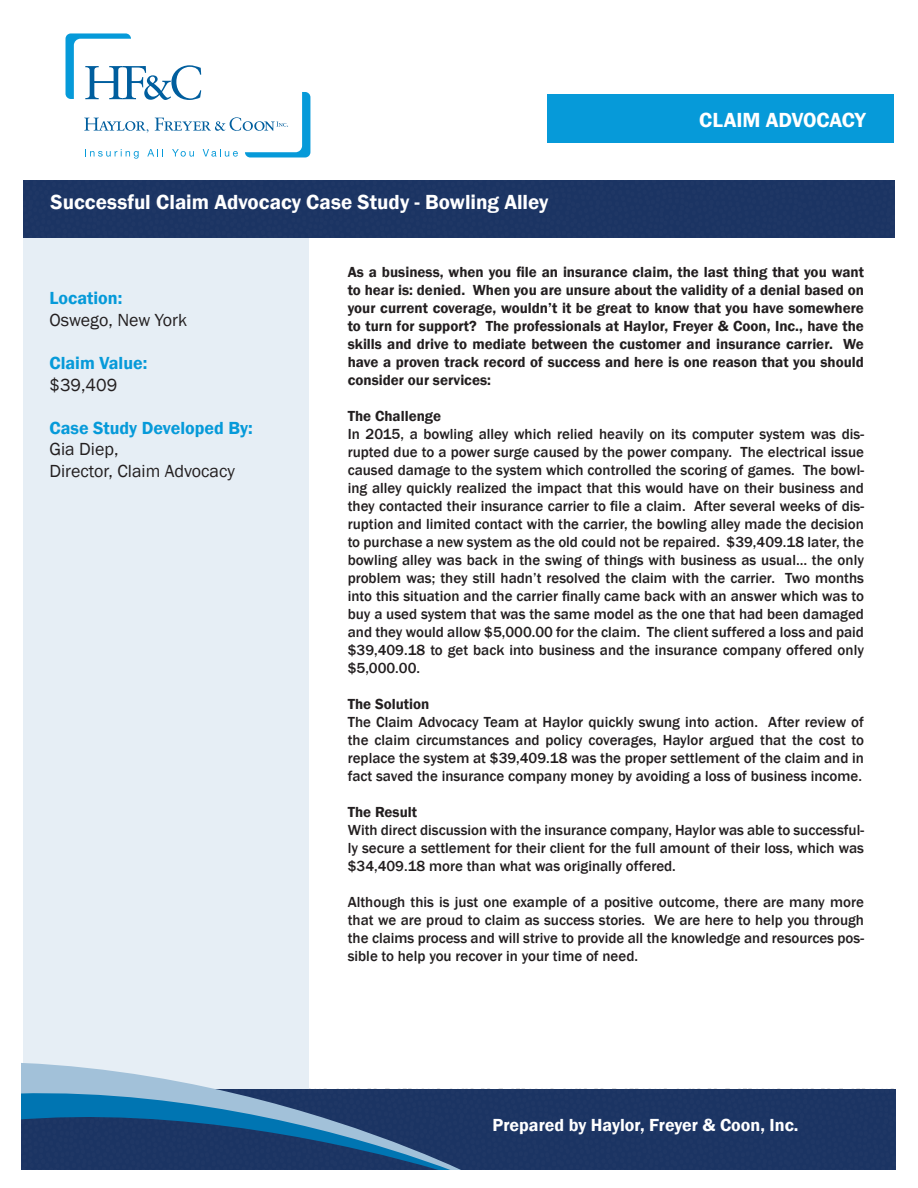
<style>
.page{position:relative;width:918px;height:1188px;background:#fff}
.page>*{position:absolute;margin:0;border:0;box-sizing:border-box;transform-origin:0 0}
.t1{font:600 21px "Franklin Gothic";color:#fff}
.t2{font:18px "Franklin Gothic";color:#231f20}
.t3{font:600 18px "Franklin Gothic";color:#069ad9}
.t4{font:600 18px "Franklin Gothic";color:#fff}
.t5{font:500 15px/18px "Franklin Gothic";color:#231f20;text-align:justify}
.t6{font:600 15px/18px "Franklin Gothic";color:#231f20;text-align:justify}
</style>
<div class="page">
<div style="left:23px;top:238px;width:286px;height:851px;background:#e6eef5"></div>
<div style="left:22px;top:1089px;width:873px;height:81px;background:#1c3463"></div>
<svg style="left:22px;top:1063px;width:468px;height:107px"></svg>
<div style="left:548px;top:94px;width:346px;height:49px;background:#069ad9"></div>
<div style="left:23px;top:180px;width:872px;height:58px;background:#1c3463"></div>
<svg style="left:66px;top:33px;width:244px;height:126px"></svg>
<p class="t1" style="left:51px;top:189px;width:499px">Successful Claim Advocacy Case Study - Bowling Alley</p>
<p class="t1" style="left:699px;top:107px;width:168px">CLAIM ADVOCACY</p>
<p class="t3" style="left:50px;top:287px;width:74px">Location:</p>
<p class="t2" style="left:50px;top:309px;width:139px">Oswego, New York</p>
<p class="t3" style="left:50px;top:352px;width:99px">Claim Value:</p>
<p class="t2" style="left:50px;top:373px;width:69px">$39,409</p>
<p class="t3" style="left:50px;top:417px;width:205px">Case Study Developed By:</p>
<p class="t2" style="left:50px;top:438px;width:71px">Gia Diep,</p>
<p class="t2" style="left:50px;top:460px;width:187px">Director, Claim Advocacy</p>
<p class="t6" style="left:348px;top:263px;width:518px">As a business, when you file an insurance claim, the last thing that you want to hear is: denied. When you are unsure about the validity of a denial based on your current coverage, wouldn’t it be great to know that you have somewhere to turn for support? The professionals at Haylor, Freyer &amp; Coon, Inc., have the skills and drive to mediate between the customer and insurance carrier. We have a proven track record of success and here is one reason that you should consider our services:</p>
<p class="t6" style="left:348px;top:407px;width:95px">The Challenge</p>
<p class="t5" style="left:348px;top:425px;width:518px">In 2015, a bowling alley which relied heavily on its computer system was dis&shy;rupted due to a power surge caused by the power company. The electrical issue caused damage to the system which controlled the scoring of games. The bowl&shy;ing alley quickly realized the impact that this would have on their business and they contacted their insurance carrier to file a claim. After several weeks of dis&shy;ruption and limited contact with the carrier, the bowling alley made the decision to purchase a new system as the old could not be repaired. $39,409.18 later, the bowling alley was back in the swing of things with business as usual… the only problem was; they still hadn’t resolved the claim with the carrier. Two months into this situation and the carrier finally came back with an answer which was to buy a used system that was the same model as the one that had been damaged and they would allow $5,000.00 for the claim. The client suffered a loss and paid $39,409.18 to get back into business and the insurance company offered only $5,000.00.</p>
<p class="t6" style="left:348px;top:695px;width:83px">The Solution</p>
<p class="t5" style="left:348px;top:713px;width:518px">The Claim Advocacy Team at Haylor quickly swung into action. After review of the claim circumstances and policy coverages, Haylor argued that the cost to replace the system at $39,409.18 was the proper settlement of the claim and in fact saved the insurance company money by avoiding a loss of business income.</p>
<p class="t6" style="left:348px;top:803px;width:71px">The Result</p>
<p class="t5" style="left:348px;top:821px;width:518px">With direct discussion with the insurance company, Haylor was able to successful&shy;ly secure a settlement for their client for the full amount of their loss, which was $34,409.18 more than what was originally offered.</p>
<p class="t5" style="left:348px;top:893px;width:518px">Although this is just one example of a positive outcome, there are many more that we are proud to claim as success stories. We are here to help you through the claims process and will strive to provide all the knowledge and resources pos&shy;sible to help you recover in your time of need.</p>
<p class="t4" style="left:492px;top:1114px;width:308px">Prepared by Haylor, Freyer &amp; Coon, Inc.</p>
</div>
